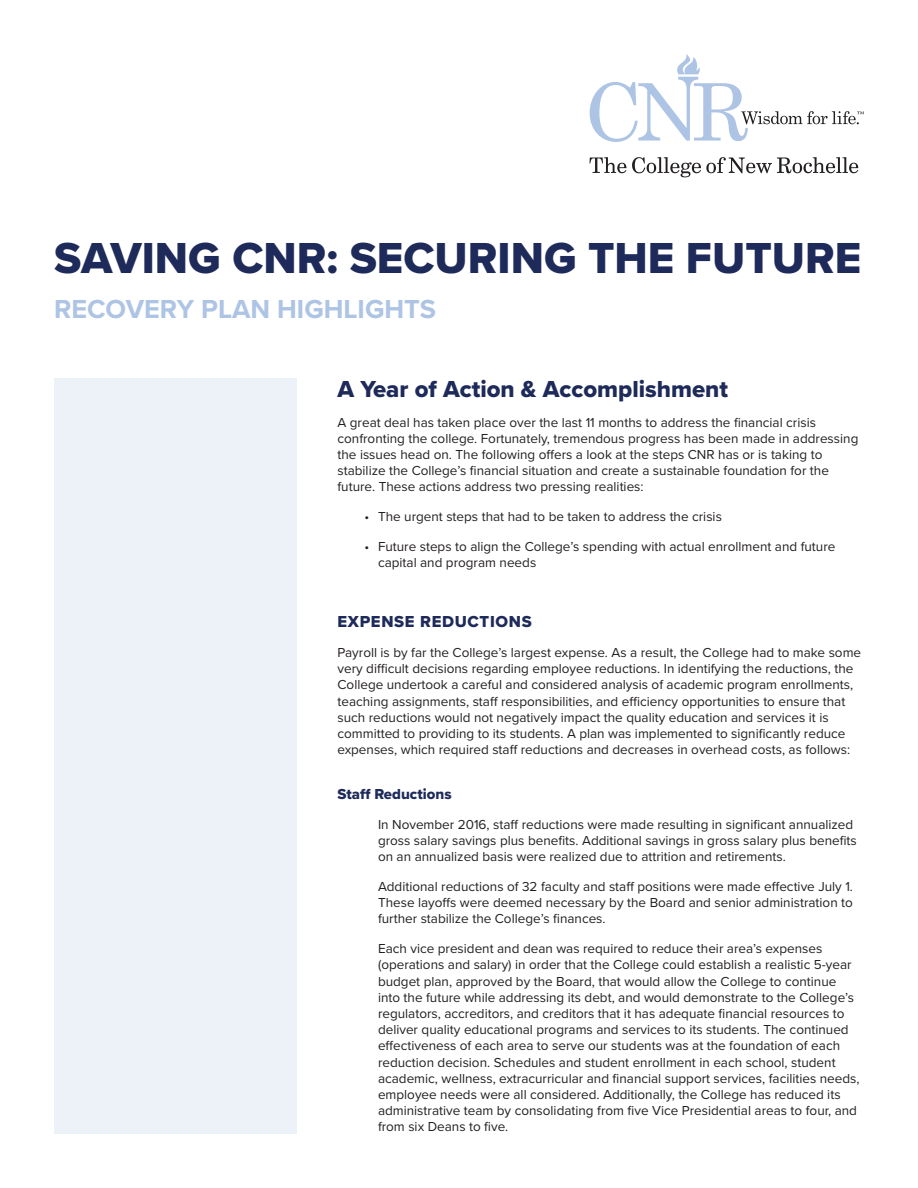
<style>
.page{position:relative;width:918px;height:1188px;background:#fff}
.page>*{position:absolute;margin:0;border:0;box-sizing:border-box;transform-origin:0 0}
.t1{font:45px "Proxima Nova Extrabld";color:#1e2a5a}
.t2{font:700 27px "Proxima Nova";color:#adc4e5}
.t3{font:24px "Proxima Nova Extrabld";color:#1e2a5a}
.t4{font:16.5px "Proxima Nova Extrabld";letter-spacing:.04em;color:#1e2a5a}
.t5{font:15px "Proxima Nova Extrabld";color:#1e2a5a}
.t6{font:13.5px/16.2px "Proxima Nova";color:#231f20}
</style>
<div class="page">
<div style="left:54px;top:378px;width:243px;height:756px;background:#edf2f9"></div>
<svg style="left:590px;top:157px;width:268px;height:20px"></svg>
<svg style="left:590px;top:54px;width:274px;height:88px"></svg>
<h1 class="t1" style="left:54px;top:224px;width:809px">SAVING CNR: SECURING THE FUTURE</h1>
<h2 class="t2" style="left:54px;top:289px;width:383px">RECOVERY PLAN HIGHLIGHTS</h2>
<h3 class="t3" style="left:338px;top:371px;width:392px">A Year of Action &amp; Accomplishment</h3>
<p class="t6" style="left:338px;top:413px;width:522px">A great deal has taken place over the last 11 months to address the financial crisis confronting the college. Fortunately, tremendous progress has been made in addressing the issues head on. The following offers a look at the steps CNR has or is taking to stabilize the College’s financial situation and create a sustainable foundation for the future. These actions address two pressing realities:</p>
<p class="t6" style="left:364px;top:508px;width:359px">• The urgent steps that had to be taken to address the crisis</p>
<p class="t6" style="left:378px;top:538px;width:459px;text-indent:-14px">• Future steps to align the College’s spending with actual enrollment and future capital and program needs</p>
<p class="t4" style="left:338px;top:610px;width:196px">EXPENSE REDUCTIONS</p>
<p class="t6" style="left:338px;top:644px;width:525px">Payroll is by far the College’s largest expense. As a result, the College had to make some very difficult decisions regarding employee reductions. In identifying the reductions, the College undertook a careful and considered analysis of academic program enrollments, teaching assignments, staff responsibilities, and efficiency opportunities to ensure that such reductions would not negatively impact the quality education and services it is committed to providing to its students. A plan was implemented to significantly reduce expenses, which required staff reductions and decreases in overhead costs, as follows:</p>
<p class="t5" style="left:338px;top:783px;width:116px">Staff Reductions</p>
<p class="t6" style="left:378px;top:816px;width:480px">In November 2016, staff reductions were made resulting in significant annualized gross salary savings plus benefits. Additional savings in gross salary plus benefits on an annualized basis were realized due to attrition and retirements.</p>
<p class="t6" style="left:378px;top:878px;width:477px;text-align:justify">Additional reductions of 32 faculty and staff positions were made effective July 1.<br>These layoffs were deemed necessary by the Board and senior administration to further stabilize the College’s finances.</p>
<p class="t6" style="left:378px;top:940px;width:483px">Each vice president and dean was required to reduce their area’s expenses (operations and salary) in order that the College could establish a realistic 5-year budget plan, approved by the Board, that would allow the College to continue into the future while addressing its debt, and would demonstrate to the College’s regulators, accreditors, and creditors that it has adequate financial resources to deliver quality educational programs and services to its students. The continued effectiveness of each area to serve our students was at the foundation of each reduction decision. Schedules and student enrollment in each school, student academic, wellness, extracurricular and financial support services, facilities needs, employee needs were all considered. Additionally, the College has reduced its administrative team by consolidating from five Vice Presidential areas to four, and from six Deans to five.</p>
</div>
